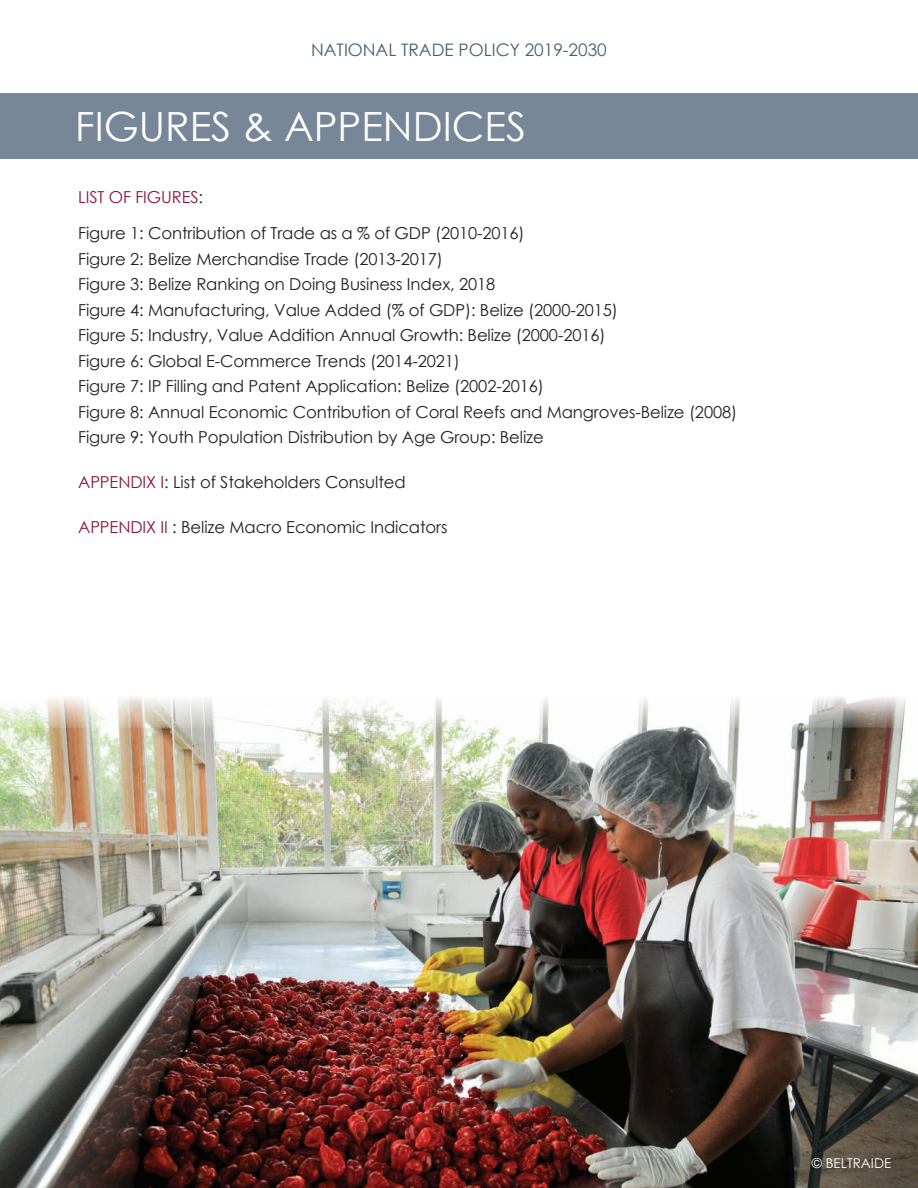
<style>
.page{position:relative;width:918px;height:1188px;background:#fff}
.page>*{position:absolute;margin:0;border:0;box-sizing:border-box;transform-origin:0 0}
.t1{font:40.2px "Century Gothic";color:#fff}
.t2{font:17.25px "Century Gothic";color:#465e70}
.t3{font:16.5px/25.5px "Century Gothic";letter-spacing:-.005em;color:#231f20}
.t4{font:13.5px "Century Gothic";color:#fff}
.s1{color:#8a163b}
</style>
<div class="page">
<div style="left:0;top:93px;width:918px;height:66px;background:#788798"></div>
<img style="left:0;top:728px;width:918px;height:460px">
<svg style="left:0;top:697px;width:906px;height:31px"></svg>
<p class="t2" style="left:311px;top:37px;width:297px">NATIONAL TRADE POLICY 2019-2030</p>
<h1 class="t1" style="left:75px;top:98px;width:452px">FIGURES &amp; APPENDICES</h1>
<p class="t3" style="left:78px;top:179px;width:448px;line-height:36px"><span class="s1">LIST OF FIGURES</span>:<br>Figure 1: Contribution of Trade as a % of GDP (2010-2016)</p>
<p class="t3" style="left:78px;top:246px;width:660px">Figure 2: Belize Merchandise Trade (2013-2017)<br>Figure 3: Belize Ranking on Doing Business Index, 2018<br>Figure 4: Manufacturing, Value Added (% of GDP): Belize (2000-2015)<br>Figure 5: Industry, Value Addition Annual Growth: Belize (2000-2016)<br>Figure 6: Global E-Commerce Trends (2014-2021)<br>Figure 7: IP Filling and Patent Application: Belize (2002-2016)<br>Figure 8: Annual Economic Contribution of Coral Reefs and Mangroves-Belize (2008)<br>Figure 9: Youth Population Distribution by Age Group: Belize</p>
<p class="t3" style="left:78px;top:469px;width:329px"><span class="s1">APPENDIX I</span>: List of Stakeholders Consulted</p>
<p class="t3" style="left:78px;top:514px;width:371px"><span class="s1">APPENDIX II</span> : Belize Macro Economic Indicators</p>
<p class="t4" style="left:812px;top:1154px;width:81px">© BELTRAIDE</p>
</div>
